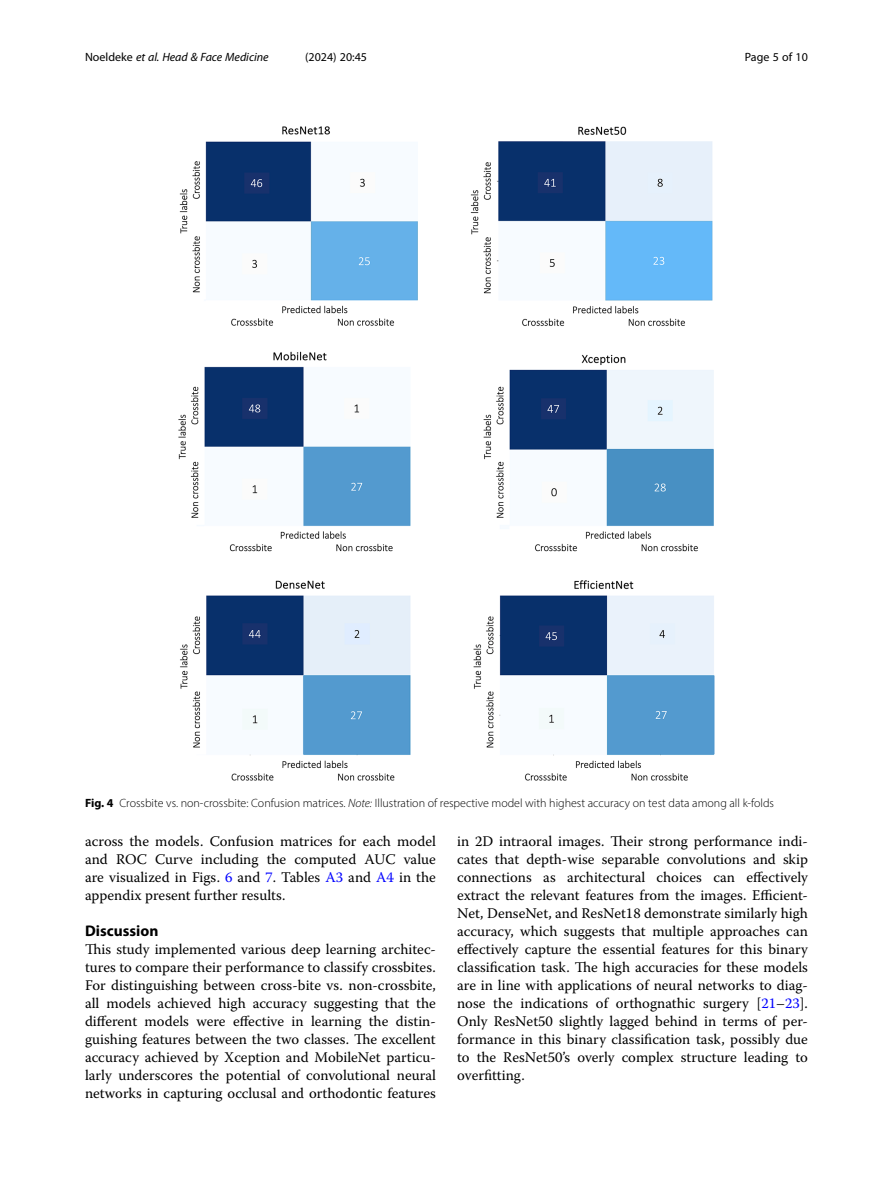
<style>
.page{position:relative;width:893px;height:1191px;background:#fff}
.page>*{position:absolute;margin:0;border:0;box-sizing:border-box;transform-origin:0 0}
.Head_1{font:700 15.45px "Myriad Pro";color:#000}
.Body_Text{font:14.7px/18px "Warnock Pro";color:#000;text-align:justify}
.Figure_Caption{font:300 12px "Myriad Pro";color:#000}
.t1{font:italic 12px "Myriad Pro";color:#000}
.t2{font:12px "Myriad Pro";color:#000}
.s1{font-style:normal}
.s2{font-weight:700}
.s3{font-style:italic}
.s4{color:#00f}
</style>
<div class="page">
<img style="left:179px;top:126px;width:535px;height:654px">
<p class="t1" style="left:85px;top:50px;width:185px"><span class="s1">Noeldeke</span> et al. Head &amp; Face Medicine</p>
<p class="t2" style="left:305px;top:50px;width:63px">(2024) 20:45</p>
<p class="t2" style="left:745px;top:50px;width:65px">Page 5 of 10</p>
<p class="Figure_Caption" style="left:85px;top:796px;width:690px"><span class="s2">Fig. 4</span> Crossbite vs. non-crossbite: Confusion matrices. <span class="s3">Note:</span> Illustration of respective model with highest accuracy on test data among all k-folds</p>
<p class="Body_Text" style="left:85px;top:832px;width:352px">across the models. Confusion matrices for each model and ROC Curve including the computed AUC value are visualized in Figs. <span class="s4">6</span> and <span class="s4">7</span>. Tables <span class="s4">A3</span> and <span class="s4">A4</span> in the appendix present further results.</p>
<p class="Head_1" style="left:85px;top:921px;width:75px">Discussion</p>
<p class="Body_Text" style="left:85px;top:940px;width:352px">This study implemented various deep learning architec&shy;tures to compare their performance to classify crossbites.<br>For distinguishing between cross-bite vs. non-crossbite, all models achieved high accuracy suggesting that the different models were effective in learning the distin&shy;guishing features between the two classes. The excellent accuracy achieved by Xception and MobileNet particu&shy;larly underscores the potential of convolutional neural networks in capturing occlusal and orthodontic features</p>
<p class="Body_Text" style="left:457px;top:832px;width:352px">in 2D intraoral images. Their strong performance indi&shy;cates that depth-wise separable convolutions and skip connections as architectural choices can effectively extract the relevant features from the images. Efficient-Net, DenseNet, and ResNet18 demonstrate similarly high accuracy, which suggests that multiple approaches can effectively capture the essential features for this binary classification task. The high accuracies for these models are in line with applications of neural networks to diag&shy;nose the indications of orthognathic surgery [<span class="s4">21</span>–<span class="s4">23</span>].<br>Only ResNet50 slightly lagged behind in terms of per&shy;formance in this binary classification task, possibly due to the ResNet50’s overly complex structure leading to overfitting.</p>
</div>
